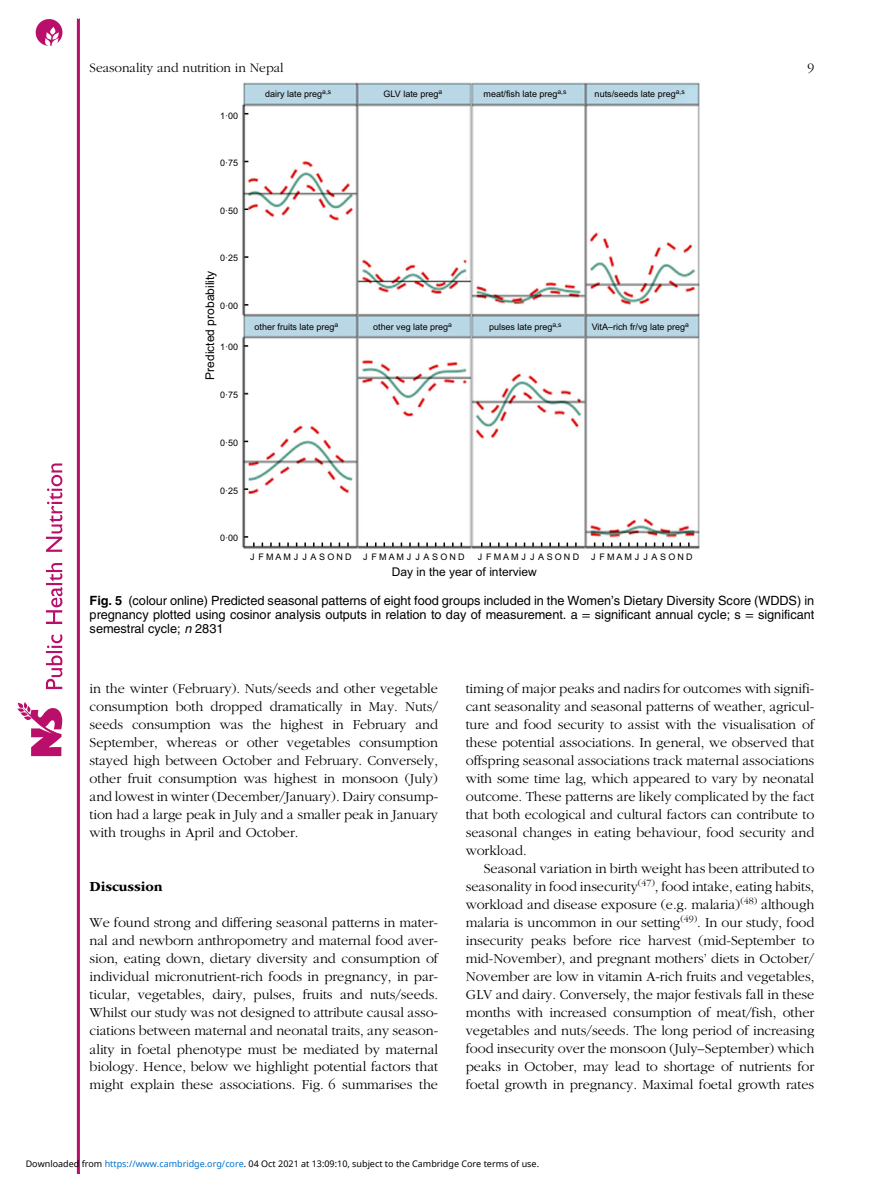
<style>
.page{position:relative;width:893px;height:1191px;background:#fff}
.page>*{position:absolute;margin:0;border:0;box-sizing:border-box;transform-origin:0 0}
.t1{font:14.25px/18px "Adv OT777 cf 4 fb";color:#000;text-align:justify}
.t2{font:14.25px "Adv OT536537 cd.B";color:#000}
.t3{font:13.5px "Adv OT777 cf 4 fb";color:#000}
.t4{font:12.75px/14.2px "Adv OT82 c 4 f 4 c 4";color:#000;text-align:justify}
.t5{font:12px "Arial";color:#000}
.t6{font:9px "Arial";color:#000}
.t7{font:9px "Noto Sans";color:#000}
.t8{font:9px "Arial";letter-spacing:.245em;color:#000}
.s1{font-family:"Adv O Tf 3919 c 9 c.B"}
.s2{font-style:inherit}
.s3{font-family:"Adv OT8608 a 8 d 1"}
.s4{font-family:"Adv OT7 a 027 dc 5.I"}
.s5{color:#0172cf}
</style>
<div class="page">
<div style="left:77px;top:19px;width:2px;height:1154px;border:1px solid #ba0e6b"></div>
<svg style="left:17px;top:702px;width:45px;height:54px"></svg>
<svg style="left:46px;top:463px;width:16px;height:226px"></svg>
<svg style="left:36px;top:19px;width:26px;height:27px"></svg>
<img style="left:242px;top:82px;width:458px;height:467px">
<svg style="left:244px;top:536px;width:11px;height:10px"></svg>
<p class="t3" style="left:90px;top:63px;width:195px">Seasonality and nutrition in Nepal</p>
<p class="t3" style="left:807px;top:63px;width:8px">9</p>
<p class="t6" style="left:220px;top:112px;width:20px">1·00</p>
<p class="t6" style="left:220px;top:160px;width:20px">0·75</p>
<p class="t6" style="left:220px;top:207px;width:20px">0·50</p>
<p class="t6" style="left:220px;top:255px;width:20px">0·25</p>
<p class="t5" style="left:206px;top:379px;width:110px;rotate:-90deg">Predicted probability</p>
<p class="t6" style="left:220px;top:302px;width:20px">0·00</p>
<p class="t6" style="left:220px;top:344px;width:20px">1·00</p>
<p class="t6" style="left:220px;top:391px;width:20px">0·75</p>
<p class="t6" style="left:265px;top:90px;width:68px">dairy late preg<sup>a,s</sup></p>
<p class="t6" style="left:384px;top:90px;width:60px">GLV late preg<sup>a</sup></p>
<p class="t6" style="left:483px;top:90px;width:85px">meat/fish late preg<sup>a,s</sup></p>
<p class="t6" style="left:595px;top:90px;width:92px">nuts/seeds late preg<sup>a,s</sup></p>
<p class="t6" style="left:254px;top:324px;width:85px">other fruits late preg<sup>a</sup></p>
<p class="t6" style="left:373px;top:324px;width:80px">other veg late preg<sup>a</sup></p>
<p class="t6" style="left:489px;top:324px;width:74px">pulses late preg<sup>a,s</sup></p>
<p class="t6" style="left:592px;top:324px;width:99px">VitA–rich fr/vg late preg<sup>a</sup></p>
<p class="t6" style="left:220px;top:439px;width:20px">0·50</p>
<p class="t6" style="left:220px;top:487px;width:20px">0·25</p>
<p class="t6" style="left:220px;top:535px;width:20px">0·00</p>
<p class="t8" style="left:250px;top:553px;width:103px">J FMAMJ J ASOND</p>
<p class="t8" style="left:363px;top:553px;width:103px">J FMAMJ J ASOND</p>
<p class="t8" style="left:478px;top:553px;width:103px">J FMAMJ J ASOND</p>
<p class="t8" style="left:591px;top:553px;width:103px">J FMAMJ J ASOND</p>
<p class="t5" style="left:392px;top:567px;width:146px">Day in the year of interview</p>
<p class="t4" style="left:90px;top:594px;width:726px"><span class="s1">Fig. 5</span> (colour online) Predicted seasonal patterns of eight food groups included in the Women<span class="s2">’</span>s Dietary Diversity Score (WDDS) in pregnancy plotted using cosinor analysis outputs in relation to day of measurement. a <span class="s3">=</span> significant annual cycle; s <span class="s3">=</span> significant semestral cycle; <span class="s4">n</span> 2831</p>
<p class="t1" style="left:90px;top:680px;width:350px">in the winter (February). Nuts/seeds and other vegetable consumption both dropped dramatically in May. Nuts/ seeds consumption was the highest in February and September, whereas or other vegetables consumption stayed high between October and February. Conversely, other fruit consumption was highest in monsoon (July) and lowest in winter (December/January). Dairy consump&shy;tion had a large peak in July and a smaller peak in January with troughs in April and October.</p>
<p class="t2" style="left:90px;top:881px;width:74px">Discussion</p>
<p class="t1" style="left:90px;top:915px;width:350px">We found strong and differing seasonal patterns in mater&shy;nal and newborn anthropometry and maternal food aver&shy;sion, eating down, dietary diversity and consumption of individual micronutrient-rich foods in pregnancy, in par&shy;ticular, vegetables, dairy, pulses, fruits and nuts/seeds.<br>Whilst our study was not designed to attribute causal asso&shy;ciations between maternal and neonatal traits, any season&shy;ality in foetal phenotype must be mediated by maternal biology. Hence, below we highlight potential factors that might explain these associations. Fig. 6 summarises the</p>
<p class="t1" style="left:466px;top:680px;width:350px">timing of major peaks and nadirs for outcomes with signifi&shy;cant seasonality and seasonal patterns of weather, agricul&shy;ture and food security to assist with the visualisation of these potential associations. In general, we observed that offspring seasonal associations track maternal associations with some time lag, which appeared to vary by neonatal outcome. These patterns are likely complicated by the fact that both ecological and cultural factors can contribute to seasonal changes in eating behaviour, food security and workload.</p>
<p class="t1" style="left:466px;top:860px;width:350px;text-indent:18px">Seasonal variation in birth weight has been attributed to seasonality in food insecurity<sup>(47)</sup>, food intake, eating habits, workload and disease exposure (e.g. malaria)<sup>(48)</sup> although malaria is uncommon in our setting<sup>(49)</sup>. In our study, food insecurity peaks before rice harvest (mid-September to mid-November), and pregnant mothers<span class="s2">’</span> diets in October/ November are low in vitamin A-rich fruits and vegetables, GLV and dairy. Conversely, the major festivals fall in these months with increased consumption of meat/fish, other vegetables and nuts/seeds. The long period of increasing food insecurity over the monsoon (July<span class="s2">–</span>September) which peaks in October, may lead to shortage of nutrients for foetal growth in pregnancy. Maximal foetal growth rates</p>
<p class="t7" style="left:26px;top:1157px;width:515px">Downloaded from <span class="s5">https://www.cambridge.org/core</span>. 04 Oct 2021 at 13:09:10, subject to the Cambridge Core terms of use.</p>
</div>
